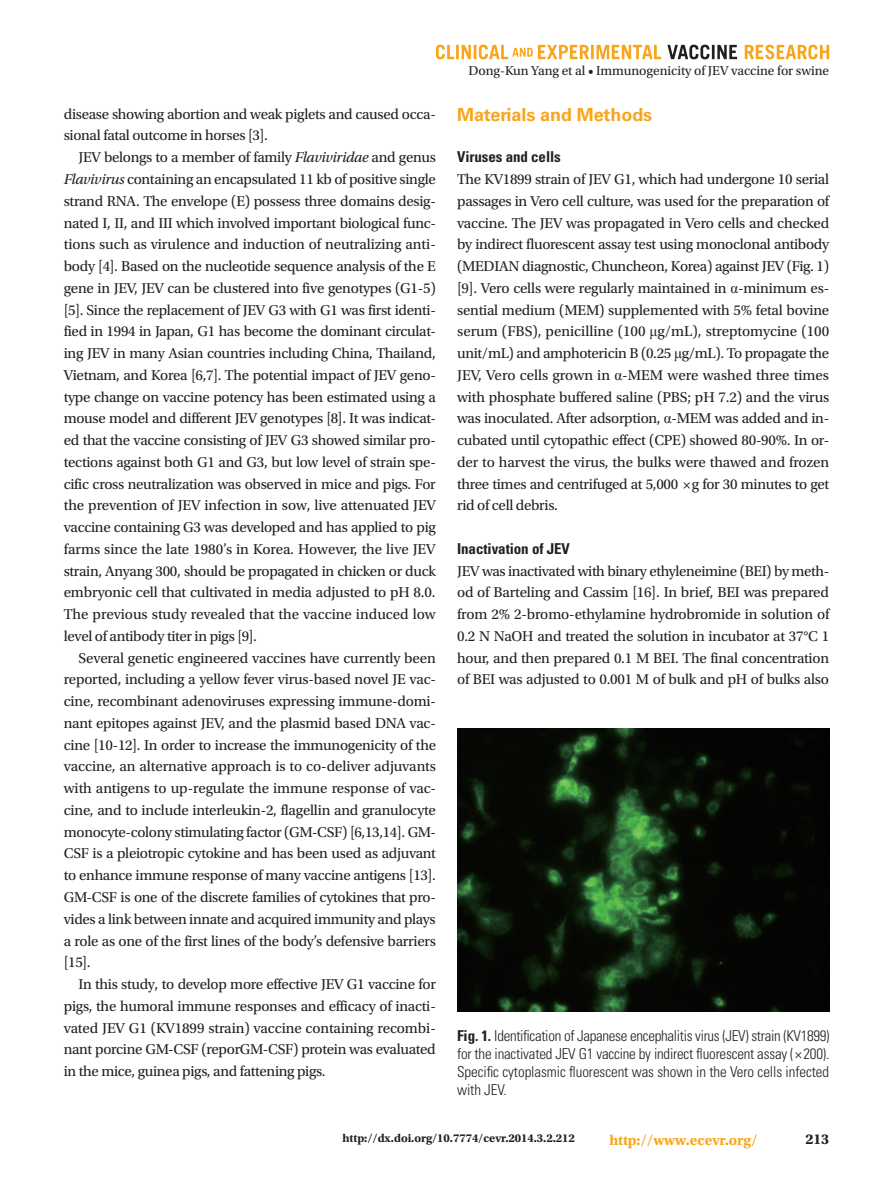
<style>
.page{position:relative;width:893px;height:1191px;background:#fff}
.page>*{position:absolute;margin:0;border:0;box-sizing:border-box;transform-origin:0 0}
.CVER_대제목{font:700 18px "Univers LT Std";letter-spacing:-.005em;color:#f9a51b}
.CVER_본문{font:15px/21.8px "Utopia Std";letter-spacing:-.02em;color:#231f20;text-align:justify}
.CVER_표그림캡션{font:300 condensed 15px/18px "Univers LT Std";letter-spacing:-.005em;color:#231f20;text-align:justify}
.CVER_중제목{font:700 condensed 15px "Univers LT Std";letter-spacing:-.005em;color:#231f20}
.t1{font:700 15px "Utopia Std";letter-spacing:-.005em;color:#f9a51b}
.t2{font:700 15px "Utopia Std";color:#231f20}
.CVER_하시라{font:13.5px "Utopia Std";letter-spacing:-.005em;color:#231f20}
.t3{font:700 12px "Utopia Std";letter-spacing:-.005em;color:#231f20}
.s1{font-style:italic}
.s2{font-family:"Times New Roman"}
.s3{font-weight:700}
</style>
<div class="page">
<svg style="left:745px;top:45px;width:84px;height:14px"></svg>
<svg style="left:667px;top:45px;width:70px;height:14px"></svg>
<svg style="left:436px;top:45px;width:225px;height:14px"></svg>
<img style="left:457px;top:729px;width:372px;height:282px">
<p class="CVER_본문" style="left:64px;top:103px;width:374px">disease showing abortion and weak piglets and caused occa&shy;sional fatal outcome in horses [3].</p>
<p class="CVER_본문" style="left:64px;top:147px;width:374px;text-indent:15px">JEV belongs to a member of family <span class="s1">Flaviviridae</span> and genus <span class="s1">Flavivirus</span> containing an encapsulated 11 kb of positive single strand RNA. The envelope (E) possess three domains desig&shy;nated I, II, and III which involved important biological func&shy;tions such as virulence and induction of neutralizing anti&shy;body [4]. Based on the nucleotide sequence analysis of the E gene in JEV, JEV can be clustered into five genotypes (G1-5) [5]. Since the replacement of JEV G3 with G1 was first identi&shy;fied in 1994 in Japan, G1 has become the dominant circulat&shy;ing JEV in many Asian countries including China, Thailand, Vietnam, and Korea [6,7]. The potential impact of JEV geno&shy;type change on vaccine potency has been estimated using a mouse model and different JEV genotypes [8]. It was indicat&shy;ed that the vaccine consisting of JEV G3 showed similar pro&shy;tections against both G1 and G3, but low level of strain spe&shy;cific cross neutralization was observed in mice and pigs. For the prevention of JEV infection in sow, live attenuated JEV vaccine containing G3 was developed and has applied to pig farms since the late 1980’s in Korea. However, the live JEV strain, Anyang 300, should be propagated in chicken or duck embryonic cell that cultivated in media adjusted to pH 8.0.<br>The previous study revealed that the vaccine induced low level of antibody titer in pigs [9].</p>
<p class="CVER_본문" style="left:64px;top:647px;width:374px;text-indent:15px">Several genetic engineered vaccines have currently been reported, including a yellow fever virus-based novel JE vac&shy;cine, recombinant adenoviruses expressing immune-domi&shy;nant epitopes against JEV, and the plasmid based DNA vac&shy;cine [10-12]. In order to increase the immunogenicity of the vaccine, an alternative approach is to co-deliver adjuvants with antigens to up-regulate the immune response of vac&shy;cine, and to include interleukin-2, flagellin and granulocyte monocyte-colony stimulating factor (GM-CSF) [6,13,14]. GM-CSF is a pleiotropic cytokine and has been used as adjuvant to enhance immune response of many vaccine antigens [13].<br>GM-CSF is one of the discrete families of cytokines that pro&shy;vides a link between innate and acquired immunity and plays a role as one of the first lines of the body’s defensive barriers [15].</p>
<p class="CVER_본문" style="left:64px;top:973px;width:374px;text-indent:15px">In this study, to develop more effective JEV G1 vaccine for pigs, the humoral immune responses and efficacy of inacti&shy;vated JEV G1 (KV1899 strain) vaccine containing recombi&shy;nant porcine GM-CSF (reporGM-CSF) protein was evaluated in the mice, guinea pigs, and fattening pigs.</p>
<p class="CVER_하시라" style="left:469px;top:63px;width:362px">Dong-Kun Yang et al • Immunogenicity of JEV vaccine for swine</p>
<p class="CVER_대제목" style="left:457px;top:104px;width:197px">Materials and Methods</p>
<p class="CVER_중제목" style="left:457px;top:148px;width:105px">Viruses and cells</p>
<p class="CVER_본문" style="left:457px;top:168px;width:374px">The KV1899 strain of JEV G1, which had undergone 10 serial passages in Vero cell culture, was used for the preparation of vaccine. The JEV was propagated in Vero cells and checked by indirect fluorescent assay test using monoclonal antibody (MEDIAN diagnostic, Chuncheon, Korea) against JEV (Fig. 1) [9]. Vero cells were regularly maintained in <span class="s2">α</span>-minimum es&shy;sential medium (MEM) supplemented with 5% fetal bovine serum (FBS), penicilline (100 <span class="s2">μ</span>g/mL), streptomycine (100 unit/mL) and amphotericin B (0.25 <span class="s2">μ</span>g/mL). To propagate the JEV, Vero cells grown in <span class="s2">α</span>-MEM were washed three times with phosphate buffered saline (PBS; pH 7.2) and the virus was inoculated. After adsorption, <span class="s2">α</span>-MEM was added and in&shy;cubated until cytopathic effect (CPE) showed 80-90%. In or&shy;der to harvest the virus, the bulks were thawed and frozen three times and centrifuged at 5,000 ×g for 30 minutes to get rid of cell debris.</p>
<p class="CVER_중제목" style="left:457px;top:539px;width:114px">Inactivation of JEV</p>
<p class="CVER_본문" style="left:457px;top:560px;width:374px">JEV was inactivated with binary ethyleneimine (BEI) by meth&shy;od of Barteling and Cassim [16]. In brief, BEI was prepared from 2% 2-bromo-ethylamine hydrobromide in solution of 0.2 N NaOH and treated the solution in incubator at 37°C 1 hour, and then prepared 0.1 M BEI. The final concentration of BEI was adjusted to 0.001 M of bulk and pH of bulks also</p>
<p class="CVER_표그림캡션" style="left:457px;top:1026px;width:374px"><span class="s3">Fig. 1.</span> Identification of Japanese encephalitis virus (JEV) strain (KV1899) for the inactivated JEV G1 vaccine by indirect fluorescent assay (× 200).<br>Specific cytoplasmic fluorescent was shown in the Vero cells infected with JEV.</p>
<p class="t3" style="left:342px;top:1131px;width:234px">http://dx.doi.org/10.7774/cevr.2014.3.2.212</p>
<p class="t1" style="left:609px;top:1131px;width:150px">http://www.ecevr.org/</p>
<p class="t2" style="left:805px;top:1130px;width:25px">213</p>
</div>
